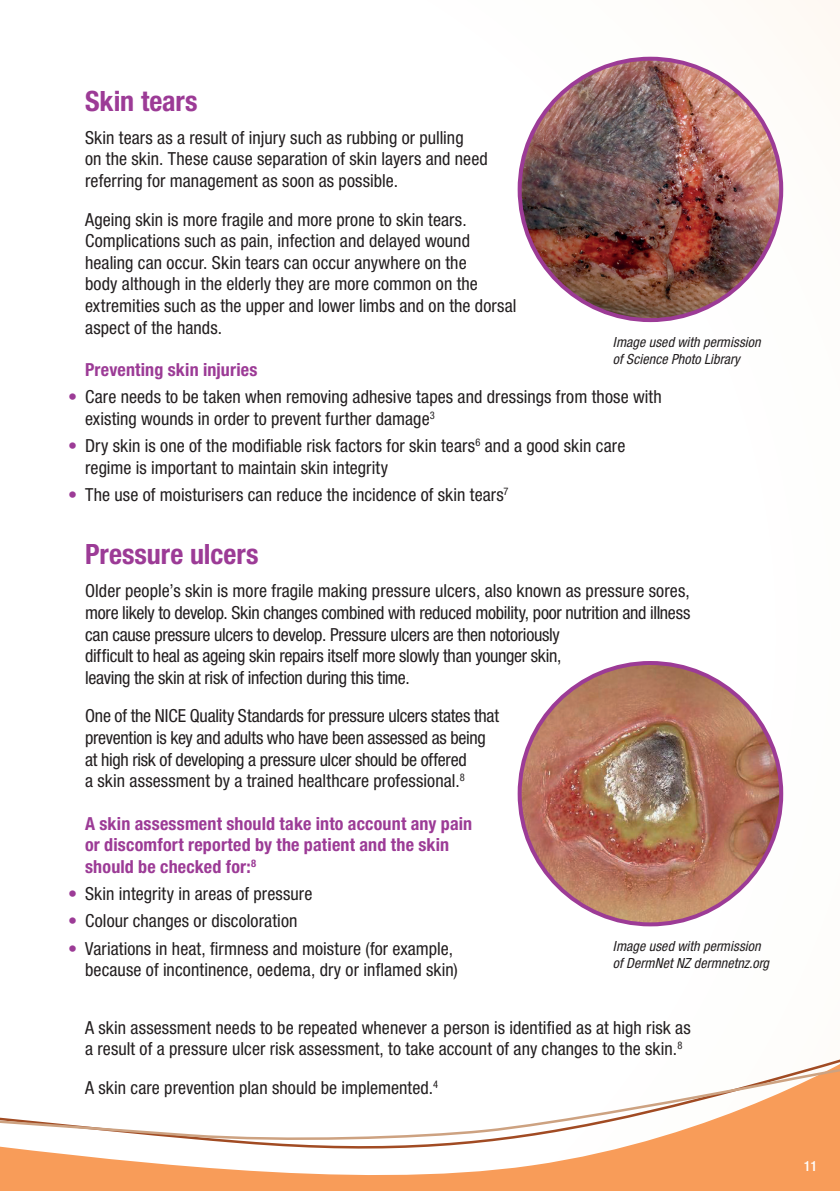
<style>
.page{position:relative;width:840px;height:1191px;background:#fff}
.page>*{position:absolute;margin:0;border:0;box-sizing:border-box;transform-origin:0 0}
.t1{font:700 condensed 28px "Helvetica Neue LT Std";color:#9c3b96}
.t2{font:condensed 18px/21.6px "Helvetica Neue LT Std";color:#231f20}
.t3{font:700 condensed 18px/21.6px "Helvetica Neue LT Std";letter-spacing:.01em;color:#9c3b96}
.t4{font:italic condensed 14px/16.8px "Helvetica Neue LT Std";letter-spacing:.01em;color:#231f20}
.t5{font:500 condensed 14px "Helvetica Neue LT Std";color:#fff}
.s1{color:#9c3b96}
</style>
<div class="page">
<svg style="left:0;top:1060px;width:839px;height:131px"></svg>
<img style="left:519px;top:59px;width:261px;height:261px;border-radius:131px">
<img style="left:519px;top:663px;width:261px;height:261px;border-radius:131px">
<h1 class="t1" style="left:85px;top:84px;width:114px">Skin tears</h1>
<p class="t2" style="left:85px;top:126px;width:404px">Skin tears as a result of injury such as rubbing or pulling<br>on the skin. These cause separation of skin layers and need referring for management as soon as possible.</p>
<p class="t2" style="left:85px;top:208px;width:432px">Ageing skin is more fragile and more prone to skin tears.<br>Complications such as pain, infection and delayed wound healing can occur. Skin tears can occur anywhere on the<br>body although in the elderly they are more common on the extremities such as the upper and lower limbs and on the dorsal aspect of the hands.</p>
<p class="t4" style="left:612px;top:334px;width:149px">Image used with permission of Science Photo Library</p>
<p class="t3" style="left:85px;top:358px;width:174px">Preventing skin injuries</p>
<p class="t2" style="left:85px;top:386px;width:578px;text-indent:-17px"><span class="s1">•</span> Care needs to be taken when removing adhesive tapes and dressings from those with existing wounds in order to prevent further damage<sup>3</sup></p>
<p class="t2" style="left:85px;top:435px;width:541px;text-indent:-17px"><span class="s1">•</span> Dry skin is one of the modifiable risk factors for skin tears<sup>6</sup> and a good skin care regime is important to maintain skin integrity</p>
<p class="t2" style="left:68px;top:483px;width:441px"><span class="s1">•</span> The use of moisturisers can reduce the incidence of skin tears<sup>7</sup></p>
<h1 class="t1" style="left:85px;top:537px;width:175px">Pressure ulcers</h1>
<p class="t2" style="left:85px;top:580px;width:606px">Older people’s skin is more fragile making pressure ulcers, also known as pressure sores, more likely to develop. Skin changes combined with reduced mobility, poor nutrition and illness can cause pressure ulcers to develop. Pressure ulcers are then notoriously<br>difficult to heal as ageing skin repairs itself more slowly than younger skin,<br>leaving the skin at risk of infection during this time.</p>
<p class="t2" style="left:85px;top:705px;width:415px">One of the NICE Quality Standards for pressure ulcers states that prevention is key and adults who have been assessed as being at high risk of developing a pressure ulcer should be offered<br>a skin assessment by a trained healthcare professional.<sup>8</sup></p>
<p class="t3" style="left:85px;top:812px;width:388px">A skin assessment should take into account any pain or discomfort reported by the patient and the skin should be checked for:<sup>8</sup></p>
<p class="t2" style="left:68px;top:883px;width:246px"><span class="s1">•</span> Skin integrity in areas of pressure</p>
<p class="t2" style="left:68px;top:910px;width:231px"><span class="s1">•</span> Colour changes or discoloration</p>
<p class="t2" style="left:68px;top:937px;width:391px;text-align:right"><span class="s1">•</span> Variations in heat, firmness and moisture (for example, because of incontinence, oedema, dry or inflamed skin)</p>
<p class="t4" style="left:612px;top:938px;width:157px">Image used with permission of DermNet NZ dermnetnz.org</p>
<p class="t2" style="left:85px;top:1016px;width:607px">A skin assessment needs to be repeated whenever a person is identified as at high risk as a result of a pressure ulcer risk assessment, to take account of any changes to the skin.<sup>8</sup></p>
<p class="t2" style="left:85px;top:1076px;width:354px">A skin care prevention plan should be implemented.<sup>4</sup></p>
<p class="t5" style="left:803px;top:1157px;width:15px">11</p>
</div>
